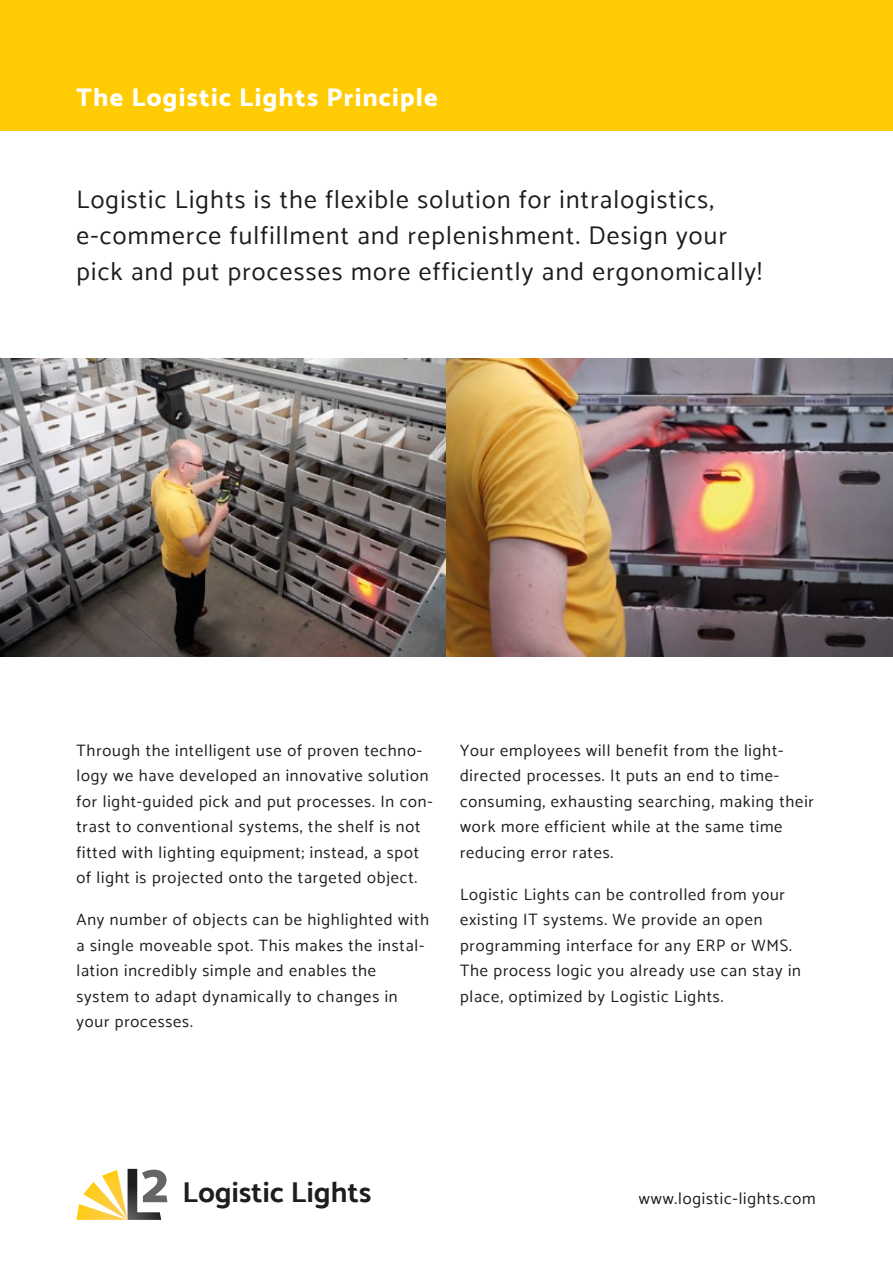
<style>
.page{position:relative;width:893px;height:1263px;background:#fff}
.page>*{position:absolute;margin:0;border:0;box-sizing:border-box;transform-origin:0 0}
.t1{font:700 28.95px "Catamaran";letter-spacing:.01em;color:#1e1e1c}
.t2{font:25.5px/36px "Catamaran";letter-spacing:.05em;color:#1d1d1b}
.t3{font:800 25.5px "Catamaran";letter-spacing:.05em;color:#fff}
.t4{font:16.5px/25.5px "Catamaran";letter-spacing:.05em;color:#1d1d1b}
</style>
<div class="page">
<div style="left:0;top:0;width:893px;height:131px;background:#ffcc03"></div>
<svg style="left:77px;top:1169px;width:90px;height:51px"></svg>
<img style="left:0;top:359px;width:893px;height:297px">
<h2 class="t3" style="left:77px;top:82px;width:362px">The Logistic Lights Principle</h2>
<h2 class="t2" style="left:77px;top:182px;width:687px">Logistic Lights is the flexible solution for intralogistics, e-commerce fulfillment and replenishment. Design your pick and put processes more efficiently and ergonomically!</h2>
<p class="t4" style="left:77px;top:737px;width:358px">Through the intelligent use of proven techno&shy;logy we have developed an innovative solution for light-guided pick and put processes. In con&shy;trast to conventional systems, the shelf is not fitted with lighting equipment; instead, a spot of light is projected onto the targeted object.</p>
<p class="t4" style="left:77px;top:907px;width:354px">Any number of objects can be highlighted with a single moveable spot. This makes the instal&shy;lation incredibly simple and enables the system to adapt dynamically to changes in your processes.</p>
<p class="t4" style="left:460px;top:737px;width:355px">Your employees will benefit from the light&shy;directed processes. It puts an end to time&shy;consuming, exhausting searching, making their work more efficient while at the same time reducing error rates.</p>
<p class="t4" style="left:460px;top:881px;width:343px">Logistic Lights can be controlled from your existing IT systems. We provide an open programming interface for any ERP or WMS.<br>The process logic you already use can stay in place, optimized by Logistic Lights.</p>
<h1 class="t1" style="left:182px;top:1175px;width:190px">Logistic Lights</h1>
<p class="t4" style="left:639px;top:1185px;width:178px">www.logistic-lights.com</p>
</div>
